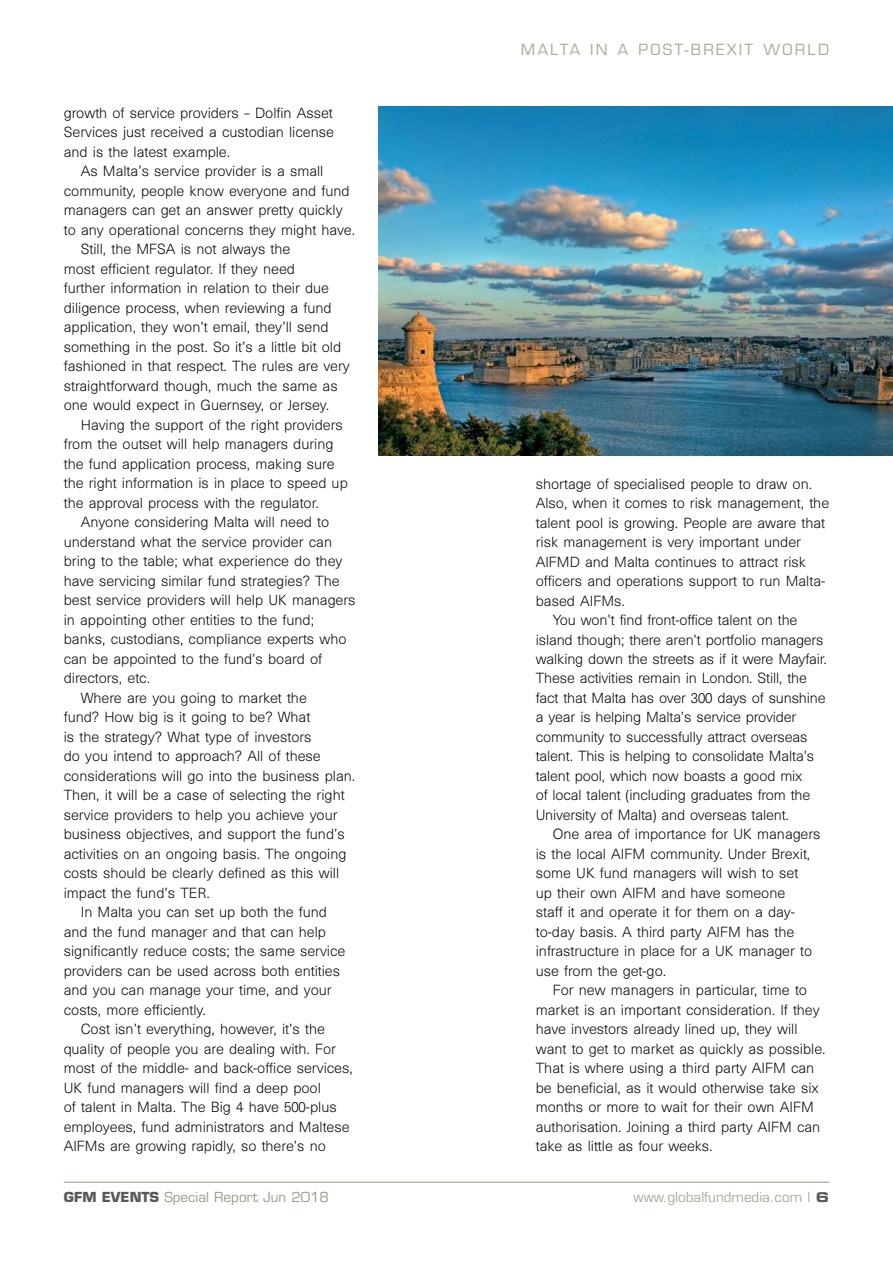
<style>
.page{position:relative;width:893px;height:1263px;background:#fff}
.page>*{position:absolute;margin:0;border:0;box-sizing:border-box;transform-origin:0 0}
.t1{font:15px "Eurostile";letter-spacing:.15em;color:#a9ab98}
.t2{font:300 13.5px/19.5px "Unica SB";color:#000;text-align:justify}
.t3{font:13.5px "Eurostile";color:#989b85}
.t4{font:13.5px "Eurostile";color:#a9ab98}
.s1{font-weight:700;color:#58595b}
.s2{font-family:"Eurostile Bold Extended Two";color:#58595b}
</style>
<div class="page">
<hr style="left:64px;top:1182px;width:765px;height:1px;background:#989b85">
<img style="left:378px;top:106px;width:515px;height:349px">
<p class="t2" style="left:64px;top:103px;width:272px">growth of service providers – Dolfin Asset Services just received a custodian license and is the latest example.</p>
<p class="t2" style="left:81px;top:162px;width:244px">As Malta’s service provider is a small</p>
<p class="t2" style="left:64px;top:181px;width:287px">community, people know everyone and fund</p>
<p class="t2" style="left:64px;top:201px;width:280px">managers can get an answer pretty quickly</p>
<p class="t2" style="left:64px;top:220px;width:293px">to any operational concerns they might have.</p>
<p class="t2" style="left:81px;top:240px;width:211px">Still, the MFSA is not always the</p>
<p class="t2" style="left:64px;top:259px;width:233px">most efficient regulator. If they need</p>
<p class="t2" style="left:64px;top:279px;width:267px">further information in relation to their due</p>
<p class="t2" style="left:64px;top:298px;width:269px">diligence process, when reviewing a fund</p>
<p class="t2" style="left:64px;top:318px;width:266px">application, they won’t email, they’ll send</p>
<p class="t2" style="left:64px;top:337px;width:279px">something in the post. So it’s a little bit old</p>
<p class="t2" style="left:64px;top:357px;width:288px">fashioned in that respect. The rules are very</p>
<p class="t2" style="left:64px;top:376px;width:275px">straightforward though, much the same as</p>
<p class="t2" style="left:64px;top:396px;width:267px">one would expect in Guernsey, or Jersey.</p>
<p class="t2" style="left:81px;top:415px;width:263px">Having the support of the right providers</p>
<p class="t2" style="left:64px;top:435px;width:271px">from the outset will help managers during</p>
<p class="t2" style="left:64px;top:454px;width:272px">the fund application process, making sure</p>
<p class="t2" style="left:64px;top:474px;width:286px">the right information is in place to speed up</p>
<p class="t2" style="left:64px;top:493px;width:257px">the approval process with the regulator.</p>
<p class="t2" style="left:81px;top:513px;width:250px">Anyone considering Malta will need to</p>
<p class="t2" style="left:64px;top:532px;width:270px">understand what the service provider can</p>
<p class="t2" style="left:64px;top:552px;width:280px">bring to the table; what experience do they</p>
<p class="t2" style="left:64px;top:571px;width:277px">have servicing similar fund strategies? The</p>
<p class="t2" style="left:64px;top:591px;width:293px">best service providers will help UK managers</p>
<p class="t2" style="left:64px;top:610px;width:252px">in appointing other entities to the fund;</p>
<p class="t2" style="left:64px;top:630px;width:284px">banks, custodians, compliance experts who</p>
<p class="t2" style="left:64px;top:649px;width:260px">can be appointed to the fund’s board of</p>
<p class="t2" style="left:64px;top:669px;width:88px">directors, etc.</p>
<p class="t2" style="left:81px;top:688px;width:228px">Where are you going to market the</p>
<p class="t2" style="left:64px;top:708px;width:248px">fund? How big is it going to be? What</p>
<p class="t2" style="left:64px;top:727px;width:249px">is the strategy? What type of investors</p>
<p class="t2" style="left:64px;top:747px;width:259px">do you intend to approach? All of these</p>
<p class="t2" style="left:64px;top:766px;width:293px">considerations will go into the business plan.</p>
<p class="t2" style="left:64px;top:786px;width:282px">Then, it will be a case of selecting the right</p>
<p class="t2" style="left:64px;top:805px;width:275px">service providers to help you achieve your</p>
<p class="t2" style="left:64px;top:825px;width:283px">business objectives, and support the fund’s</p>
<p class="t2" style="left:64px;top:844px;width:284px">activities on an ongoing basis. The ongoing</p>
<p class="t2" style="left:64px;top:864px;width:277px">costs should be clearly defined as this will</p>
<p class="t2" style="left:64px;top:883px;width:148px">impact the fund’s TER.</p>
<p class="t2" style="left:81px;top:903px;width:248px">In Malta you can set up both the fund</p>
<p class="t2" style="left:64px;top:922px;width:264px">and the fund manager and that can help</p>
<p class="t2" style="left:64px;top:942px;width:283px">significantly reduce costs; the same service</p>
<p class="t2" style="left:64px;top:961px;width:278px">providers can be used across both entities</p>
<p class="t2" style="left:64px;top:981px;width:269px">and you can manage your time, and your</p>
<p class="t2" style="left:64px;top:1000px;width:144px">costs, more efficiently.</p>
<p class="t2" style="left:81px;top:1019px;width:246px">Cost isn’t everything, however, it’s the</p>
<p class="t2" style="left:64px;top:1039px;width:274px">quality of people you are dealing with. For</p>
<p class="t2" style="left:64px;top:1058px;width:291px">most of the middle- and back-office services,</p>
<p class="t2" style="left:64px;top:1078px;width:259px">UK fund managers will find a deep pool</p>
<p class="t2" style="left:64px;top:1097px;width:274px">of talent in Malta. The Big 4 have 500-plus</p>
<p class="t2" style="left:64px;top:1117px;width:287px">employees, fund administrators and Maltese</p>
<p class="t2" style="left:64px;top:1136px;width:264px">AIFMs are growing rapidly, so there’s no</p>
<p class="t1" style="left:521px;top:40px;width:310px">MALTA IN A POST-BREXIT WORLD</p>
<p class="t2" style="left:536px;top:474px;width:278px">shortage of specialised people to draw on.</p>
<p class="t2" style="left:536px;top:493px;width:295px">Also, when it comes to risk management, the</p>
<p class="t2" style="left:536px;top:513px;width:291px">talent pool is growing. People are aware that</p>
<p class="t2" style="left:536px;top:532px;width:267px">risk management is very important under</p>
<p class="t2" style="left:536px;top:552px;width:272px">AIFMD and Malta continues to attract risk</p>
<p class="t2" style="left:536px;top:571px;width:291px">officers and operations support to run Malta-</p>
<p class="t2" style="left:536px;top:591px;width:91px">based AIFMs.</p>
<p class="t2" style="left:553px;top:610px;width:246px">You won’t find front-office talent on the</p>
<p class="t2" style="left:536px;top:630px;width:289px">island though; there aren’t portfolio managers</p>
<p class="t2" style="left:536px;top:649px;width:292px">walking down the streets as if it were Mayfair.</p>
<p class="t2" style="left:536px;top:669px;width:273px">These activities remain in London. Still, the</p>
<p class="t2" style="left:536px;top:688px;width:291px">fact that Malta has over 300 days of sunshine</p>
<p class="t2" style="left:536px;top:708px;width:262px">a year is helping Malta’s service provider</p>
<p class="t2" style="left:536px;top:727px;width:273px">community to successfully attract overseas</p>
<p class="t2" style="left:536px;top:747px;width:280px">talent. This is helping to consolidate Malta’s</p>
<p class="t2" style="left:536px;top:766px;width:268px">talent pool, which now boasts a good mix</p>
<p class="t2" style="left:536px;top:786px;width:276px">of local talent (including graduates from the</p>
<p class="t2" style="left:536px;top:805px;width:255px">University of Malta) and overseas talent.</p>
<p class="t2" style="left:553px;top:825px;width:269px">One area of importance for UK managers</p>
<p class="t2" style="left:536px;top:844px;width:276px">is the local AIFM community. Under Brexit,</p>
<p class="t2" style="left:536px;top:864px;width:264px">some UK fund managers will wish to set</p>
<p class="t2" style="left:536px;top:883px;width:251px">up their own AIFM and have someone</p>
<p class="t2" style="left:536px;top:903px;width:261px">staff it and operate it for them on a day-</p>
<p class="t2" style="left:536px;top:922px;width:260px">to-day basis. A third party AIFM has the</p>
<p class="t2" style="left:536px;top:942px;width:278px">infrastructure in place for a UK manager to</p>
<p class="t2" style="left:536px;top:961px;width:132px">use from the get-go.</p>
<p class="t2" style="left:553px;top:981px;width:256px">For new managers in particular, time to</p>
<p class="t2" style="left:536px;top:1000px;width:286px">market is an important consideration. If they</p>
<p class="t2" style="left:536px;top:1020px;width:263px">have investors already lined up, they will</p>
<p class="t2" style="left:536px;top:1039px;width:291px">want to get to market as quickly as possible.</p>
<p class="t2" style="left:536px;top:1059px;width:280px">That is where using a third party AIFM can</p>
<p class="t2" style="left:536px;top:1078px;width:284px">be beneficial, as it would otherwise take six</p>
<p class="t2" style="left:536px;top:1098px;width:279px">months or more to wait for their own AIFM</p>
<p class="t2" style="left:536px;top:1117px;width:286px">authorisation. Joining a third party AIFM can</p>
<p class="t2" style="left:536px;top:1137px;width:178px">take as little as four weeks.</p>
<p class="t3" style="left:64px;top:1188px;width:266px"><span class="s1">GFM EVENTS</span> Special Report Jun 2018</p>
<p class="t4" style="left:634px;top:1188px;width:197px">www.globalfundmedia.com | <span class="s2">6</span></p>
</div>
